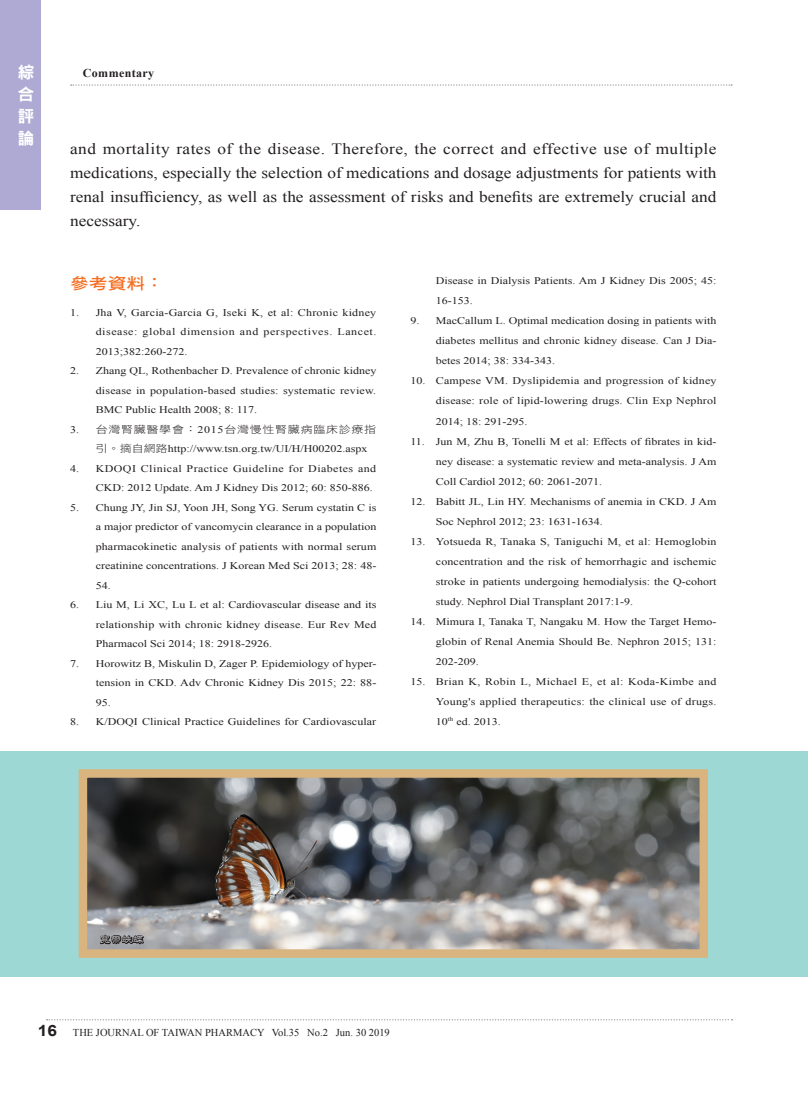
<style>
.page{position:relative;width:808px;height:1106px;background:#fff}
.page>*{position:absolute;margin:0;border:0;box-sizing:border-box;transform-origin:0 0}
.t1{font:16.5px/22px "DF Hei Std W9";color:#fff;text-align:justify}
._03-大標壹{font:15.9px "DF Hei Std W7";color:#f36e21;scale:1.18 1}
.英文摘要-內文{font:15.75px/24px "Times New Roman";color:#231f20;text-align:justify;scale:1.1 1}
.t2{font:700 12px "Times New Roman";letter-spacing:.03em;color:#231f20}
.t3{font:10.5px "Times New Roman";color:#231f20}
.t4{font:10.5px "DF Li Shu Std W3";color:#fff}
.參考資料-內文{font:10.2px/20.1px "Times New Roman";color:#231f20;text-align:justify;scale:1.18 1}
.參考資料-內文-2{font:10.2px/19.5px "Times New Roman";letter-spacing:.035em;color:#231f20;scale:1.18 1}
.參考資料-內文-3{font:6px "Times New Roman";color:#231f20;scale:1.18 1}
.s1{font-family:"DF Hei Std W3"}
.s2{font-family:"Arial";font-weight:700;font-size:15.6px}
</style>
<div class="page">
<svg style="left:71px;top:84px;width:661px;height:2px"></svg>
<svg style="left:47px;top:1019px;width:685px;height:1px"></svg>
<div style="left:0;top:0;width:41px;height:209px;background:#afaad3"></div>
<div style="left:0;top:750px;width:808px;height:226px;background:#9ed8d5"></div>
<img style="left:89px;top:779px;width:609px;height:168px">
<div style="left:79px;top:769px;width:629px;height:188px;border:9px solid #d9b47e"></div>
<svg style="left:99px;top:925px;width:46px;height:30px"></svg>
<h1 class="t1" style="left:18px;top:60px;width:17px">綜合評論</h1>
<p class="t2" style="left:83px;top:65px;width:73px">Commentary</p>
<p class="英文摘要-內文" style="left:70px;top:137px;width:589px">and mortality rates of the disease. Therefore, the correct and effective use of multiple medications, especially the selection of medications and dosage adjustments for patients with renal insufficiency, as well as the assessment of risks and benefits are extremely crucial and necessary.</p>
<p class="_03-大標壹" style="left:70px;top:275px;width:81px">參考資料：</p>
<p class="參考資料-內文" style="left:96px;top:302px;width:239px;line-height:19.5px;text-indent:-26px">1. Jha V, Garcia-Garcia G, Iseki K, et al: Chronic kidney disease: global dimension and perspectives. Lancet.<br>2013;382:260-272.</p>
<p class="參考資料-內文" style="left:96px;top:361px;width:239px;line-height:19.5px;text-indent:-26px">2. Zhang QL, Rothenbacher D. Prevalence of chronic kidney disease in population-based studies: systematic review.<br>BMC Public Health 2008; 8: 117.</p>
<p class="參考資料-內文" style="left:96px;top:419px;width:239px;line-height:19.5px;text-indent:-26px">3. <span class="s1">台灣腎臟醫學會：</span>2015<span class="s1">台灣慢性腎臟病臨床診療指引。摘自網路</span>http://www.tsn.org.tw/UI/H/H00202.aspx</p>
<p class="參考資料-內文-2" style="left:96px;top:458px;width:239px;text-indent:-26px">4. KDOQI Clinical Practice Guideline for Diabetes and<br>CKD: 2012 Update. Am J Kidney Dis 2012; 60: 850-886.</p>
<p class="參考資料-內文" style="left:96px;top:497px;width:239px;line-height:19.5px;text-indent:-26px">5. Chung JY, Jin SJ, Yoon JH, Song YG. Serum cystatin C is a major predictor of vancomycin clearance in a population pharmacokinetic analysis of patients with normal serum creatinine concentrations. J Korean Med Sci 2013; 28: 48- 54.</p>
<p class="參考資料-內文" style="left:96px;top:595px;width:239px;line-height:19.5px;text-indent:-26px">6. Liu M, Li XC, Lu L et al: Cardiovascular disease and its relationship with chronic kidney disease. Eur Rev Med Pharmacol Sci 2014; 18: 2918-2926.</p>
<p class="參考資料-內文" style="left:96px;top:653px;width:239px;line-height:19.5px;text-indent:-26px">7. Horowitz B, Miskulin D, Zager P. Epidemiology of hyper&shy;tension in CKD. Adv Chronic Kidney Dis 2015; 22: 88- 95.</p>
<p class="參考資料-內文" style="left:70px;top:712px;width:261px">8. K/DOQI Clinical Practice Guidelines for Cardiovascular</p>
<p class="參考資料-內文" style="left:436px;top:270px;width:239px">Disease in Dialysis Patients. Am J Kidney Dis 2005; 45:<br>16-153.</p>
<p class="參考資料-內文" style="left:436px;top:310px;width:239px;text-indent:-26px">9. MacCallum L. Optimal medication dosing in patients with diabetes mellitus and chronic kidney disease. Can J Dia&shy;betes 2014; 38: 334-343.</p>
<p class="參考資料-內文" style="left:436px;top:371px;width:239px;text-indent:-26px">10. Campese VM. Dyslipidemia and progression of kidney disease: role of lipid-lowering drugs. Clin Exp Nephrol 2014; 18: 291-295.</p>
<p class="參考資料-內文" style="left:436px;top:431px;width:239px;text-indent:-26px">11. Jun M, Zhu B, Tonelli M et al: Effects of fibrates in kid&shy;ney disease: a systematic review and meta-analysis. J Am Coll Cardiol 2012; 60: 2061-2071.</p>
<p class="參考資料-內文" style="left:436px;top:491px;width:239px;text-indent:-26px">12. Babitt JL, Lin HY. Mechanisms of anemia in CKD. J Am<br>Soc Nephrol 2012; 23: 1631-1634.</p>
<p class="參考資料-內文" style="left:436px;top:531px;width:239px;text-indent:-26px">13. Yotsueda R, Tanaka S, Taniguchi M, et al: Hemoglobin concentration and the risk of hemorrhagic and ischemic stroke in patients undergoing hemodialysis: the Q-cohort study. Nephrol Dial Transplant 2017:1-9.</p>
<p class="參考資料-內文" style="left:436px;top:611px;width:239px;text-indent:-26px">14. Mimura I, Tanaka T, Nangaku M. How the Target Hemo&shy;globin of Renal Anemia Should Be. Nephron 2015; 131:<br>202-209.</p>
<p class="參考資料-內文" style="left:436px;top:671px;width:239px;text-indent:-26px">15. Brian K, Robin L, Michael E, et al: Koda-Kimbe and Young's applied therapeutics: the clinical use of drugs.<br>10</p>
<p class="參考資料-內文-3" style="left:448px;top:714px;width:6px">th</p>
<p class="參考資料-內文" style="left:456px;top:712px;width:39px">ed. 2013.</p>
<p class="t4" style="left:100px;top:934px;width:45px">寬帶蛺蝶</p>
<p class="t3" style="left:38px;top:1025px;width:354px"><span class="s2">16</span> THE JOURNAL OF TAIWAN PHARMACY Vol.35 No.2 Jun. 30 2019</p>
</div>
